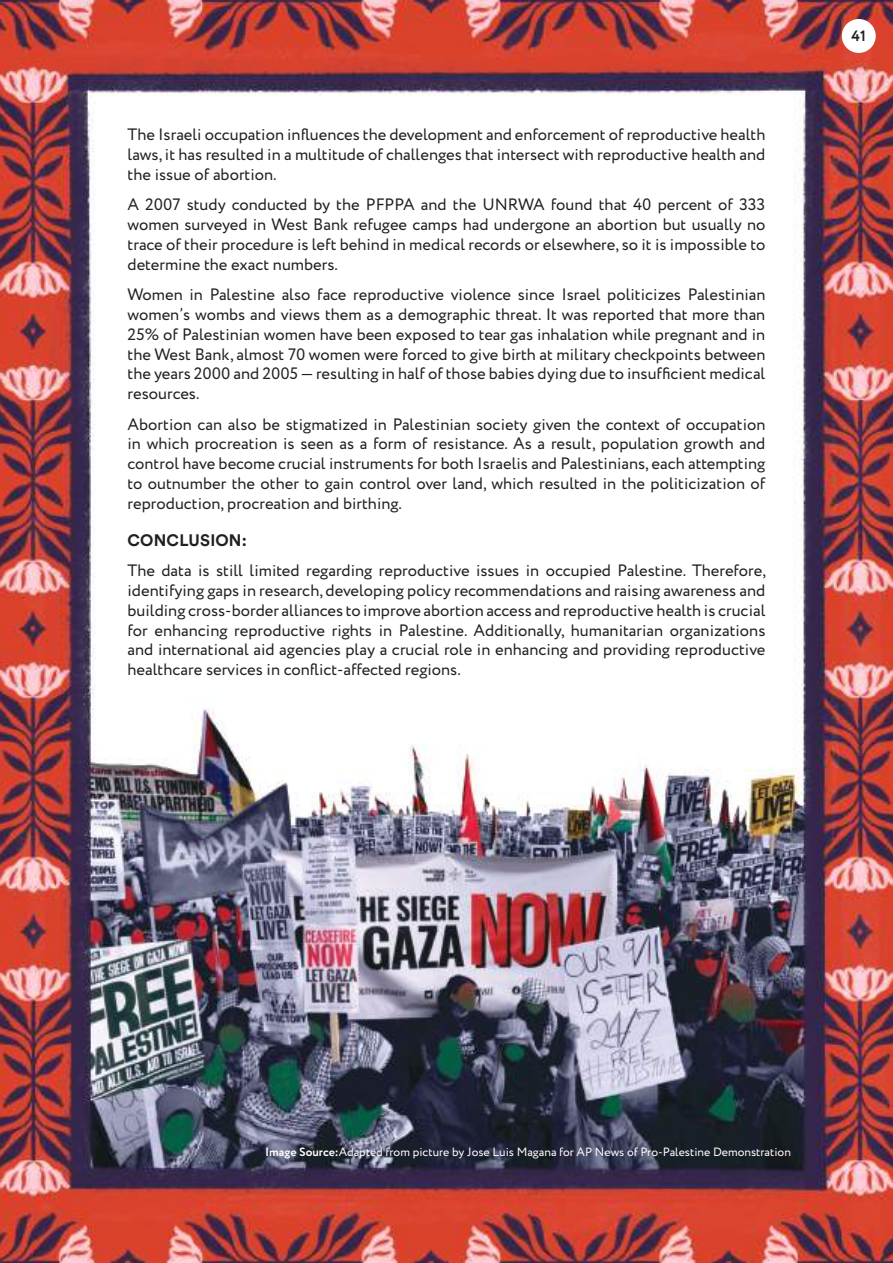
<style>
.page{position:relative;width:893px;height:1263px;background:#fff}
.page>*{position:absolute;margin:0;border:0;box-sizing:border-box;transform-origin:0 0}
.t1{font:16.5px/19.8px "Circe";color:#241f1f;text-align:justify}
.t2{font:700 16.5px "Circular Std";letter-spacing:.01em;color:#241f1f}
.t3{font:700 15px "Circe";color:#241f1f}
.t4{font:12px "Circe";color:#fff}
.s1{font-weight:700}
</style>
<div class="page">
<img style="left:0;top:0;width:893px;height:1263px">
<div style="left:842px;top:19px;width:34px;height:34px;background:#fff;border-radius:50%"></div>
<p class="t1" style="left:128px;top:125px;width:639px">The Israeli occupation influences the development and enforcement of reproductive health laws, it has resulted in a multitude of challenges that intersect with reproductive health and the issue of abortion.</p>
<p class="t1" style="left:128px;top:195px;width:639px">A 2007 study conducted by the PFPPA and the UNRWA found that 40 percent of 333 women surveyed in West Bank refugee camps had undergone an abortion but usually no trace of their procedure is left behind in medical records or elsewhere, so it is impossible to determine the exact numbers.</p>
<p class="t1" style="left:128px;top:285px;width:639px">Women in Palestine also face reproductive violence since Israel politicizes Palestinian women’s wombs and views them as a demographic threat. It was reported that more than 25% of Palestinian women have been exposed to tear gas inhalation while pregnant and in the West Bank, almost 70 women were forced to give birth at military checkpoints between the years 2000 and 2005 — resulting in half of those babies dying due to insufficient medical resources.</p>
<p class="t1" style="left:128px;top:415px;width:639px">Abortion can also be stigmatized in Palestinian society given the context of occupation in which procreation is seen as a form of resistance. As a result, population growth and control have become crucial instruments for both Israelis and Palestinians, each attempting to outnumber the other to gain control over land, which resulted in the politicization of reproduction, procreation and birthing.</p>
<p class="t2" style="left:128px;top:529px;width:121px">CONCLUSION:</p>
<p class="t1" style="left:128px;top:561px;width:640px">The data is still limited regarding reproductive issues in occupied Palestine. Therefore, identifying gaps in research, developing policy recommendations and raising awareness and building cross-border alliances to improve abortion access and reproductive health is crucial for enhancing reproductive rights in Palestine. Additionally, humanitarian organizations and international aid agencies play a crucial role in enhancing and providing reproductive healthcare services in conflict-affected regions.</p>
<p class="t3" style="left:852px;top:26px;width:16px">41</p>
<p class="t4" style="left:265px;top:1144px;width:527px"><span class="s1">Image Source:</span>Adapted from picture by Jose Luis Magana for AP News of Pro-Palestine Demonstration</p>
</div>
